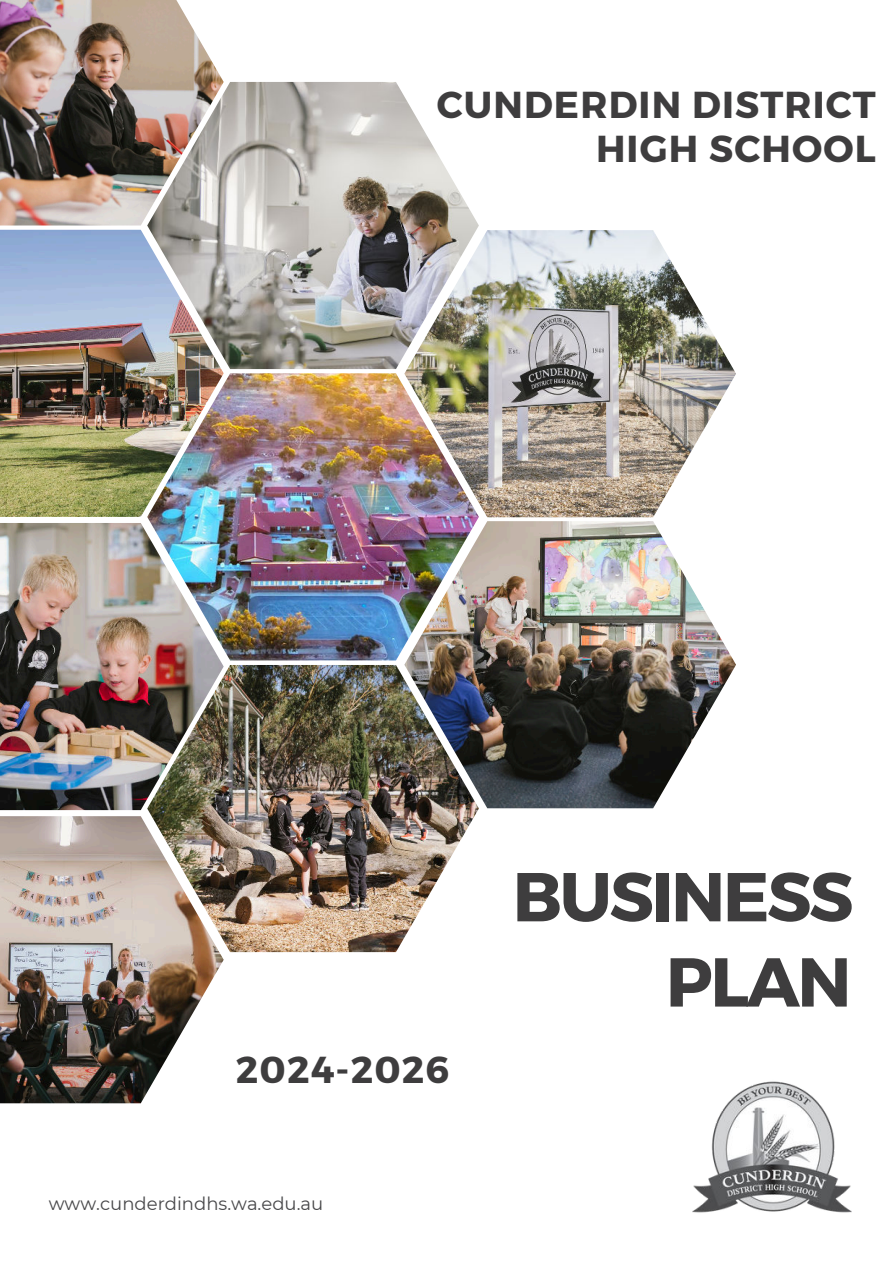
<style>
.page{position:relative;width:894px;height:1264px;background:#fff}
.page>*{position:absolute;margin:0;border:0;box-sizing:border-box;transform-origin:0 0}
.t1{font:700 69px "Montserrat";letter-spacing:-.035em;color:#3e3d3e}
.t2{font:700 37.5px/43.8px "Montserrat";letter-spacing:.03em;color:#3e3d3e;text-align:right}
.t3{font:18px "Montserrat";color:#48484a}
</style>
<div class="page">
<img style="left:147px;top:82px;width:331px;height:287px">
<img style="left:0;top:523px;width:223px;height:287px">
<img style="left:147px;top:373px;width:332px;height:287px">
<img style="left:0;top:816px;width:224px;height:287px">
<img style="left:0;top:0;width:224px;height:225px">
<img style="left:404px;top:230px;width:331px;height:287px">
<img style="left:404px;top:521px;width:331px;height:287px">
<img style="left:147px;top:665px;width:332px;height:287px">
<img style="left:692px;top:1081px;width:159px;height:132px">
<img style="left:0;top:230px;width:224px;height:287px">
<p class="t2" style="left:436px;top:83px;width:440px">CUNDERDIN DISTRICT<br>HIGH SCHOOL</p>
<h1 class="t1" style="left:512px;top:854px;width:342px">BUSINESS</h1>
<p class="t2" style="left:236px;top:1048px;width:215px">2024-2026</p>
<p class="t3" style="left:49px;top:1190px;width:276px">www.cunderdindhs.wa.edu.au</p>
<h1 class="t1" style="left:665px;top:939px;width:187px">PLAN</h1>
</div>
